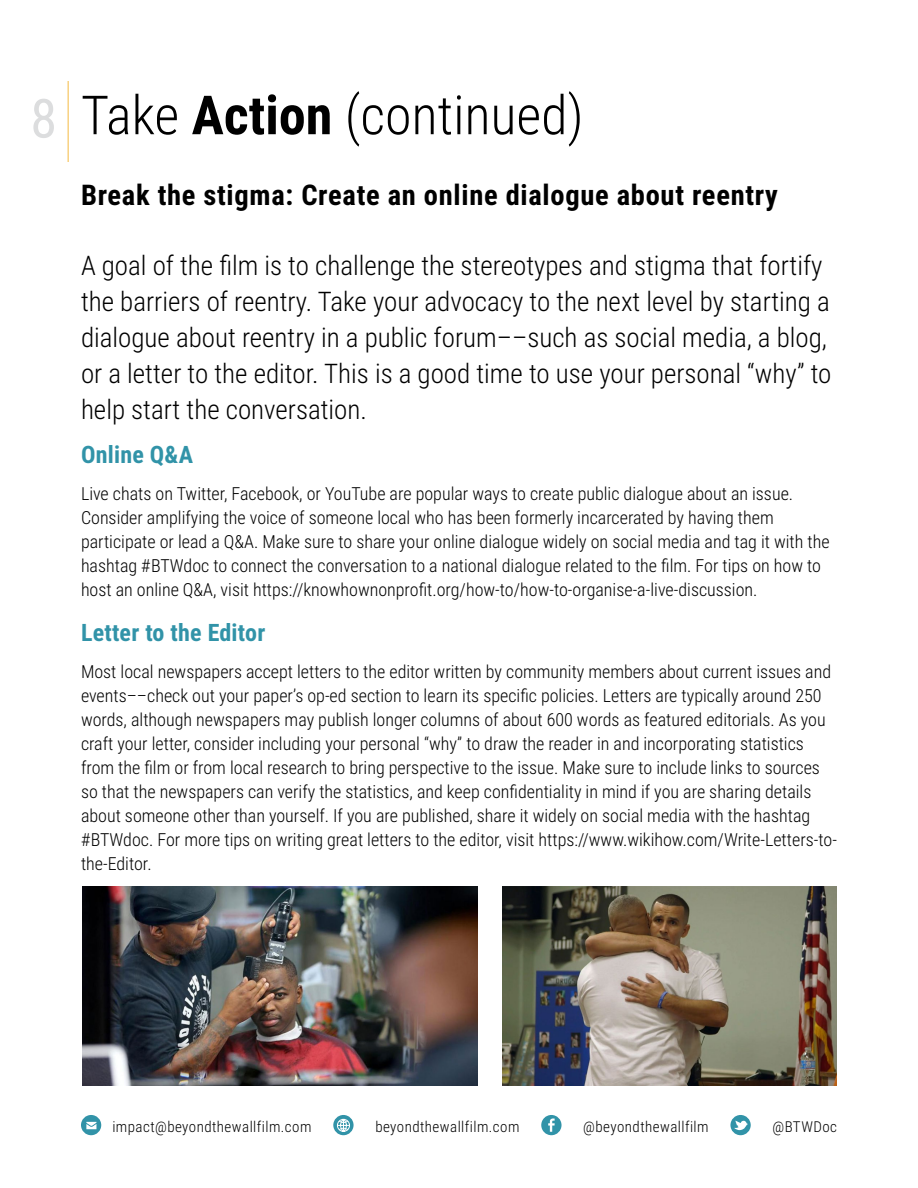
<style>
.page{position:relative;width:918px;height:1188px;background:#fff}
.page>*{position:absolute;margin:0;border:0;box-sizing:border-box;transform-origin:0 0}
.t1{font:300 54px "Roboto Condensed";color:#000}
.t2{font:700 28.5px "Roboto Condensed";letter-spacing:.025em;color:#000}
.t3{font:300 27px/36px "Roboto Condensed";color:#000}
.t4{font:700 24px "Roboto Condensed";letter-spacing:.01em;color:#3193a8}
.t5{font:300 18px/24px "Roboto Condensed";color:#000}
.t6{font:300 15px "Roboto Condensed";letter-spacing:.03em;color:#000}
.s1{font-weight:400;color:#dcddde}
.s2{font-weight:700}
</style>
<div class="page">
<svg style="left:81px;top:1115px;width:20px;height:20px"></svg>
<svg style="left:86px;top:1122px;width:10px;height:7px"></svg>
<div style="left:333px;top:1115px;width:21px;height:20px;background:#3193a8;border-radius:50%"></div>
<svg style="left:337px;top:1118px;width:13px;height:14px"></svg>
<div style="left:541px;top:1115px;width:21px;height:20px;background:#3193a8;border-radius:50%"></div>
<svg style="left:548px;top:1118px;width:7px;height:14px"></svg>
<div style="left:730px;top:1115px;width:21px;height:20px;background:#3193a8;border-radius:50%"></div>
<svg style="left:734px;top:1121px;width:14px;height:9px"></svg>
<hr style="left:68px;top:81px;width:1px;height:81px;background:#f5ba42">
<img style="left:83px;top:887px;width:395px;height:199px">
<img style="left:502px;top:887px;width:335px;height:199px">
<h1 class="t1" style="left:30px;top:77px;width:555px"><span class="s1">8</span> Take <span class="s2">Action</span> (continued)</h1>
<h2 class="t2" style="left:81px;top:175px;width:699px">Break the stigma: Create an online dialogue about reentry</h2>
<p class="t3" style="left:81px;top:246px;width:752px">A goal of the film is to challenge the stereotypes and stigma that fortify the barriers of reentry. Take your advocacy to the next level by starting a dialogue about reentry in a public forum––such as social media, a blog, or a letter to the editor. This is a good time to use your personal “why” to help start the conversation.</p>
<h3 class="t4" style="left:81px;top:438px;width:114px">Online Q&amp;A</h3>
<p class="t5" style="left:81px;top:481px;width:750px">Live chats on Twitter, Facebook, or YouTube are popular ways to create public dialogue about an issue.<br>Consider amplifying the voice of someone local who has been formerly incarcerated by having them participate or lead a Q&amp;A. Make sure to share your online dialogue widely on social media and tag it with the hashtag #BTWdoc to connect the conversation to a national dialogue related to the film. For tips on how to host an online Q&amp;A, visit https://knowhownonprofit.org/how-to/how-to-organise-a-live-discussion.</p>
<h3 class="t4" style="left:81px;top:615px;width:186px">Letter to the Editor</h3>
<p class="t5" style="left:81px;top:659px;width:757px">Most local newspapers accept letters to the editor written by community members about current issues and events––check out your paper’s op-ed section to learn its specific policies. Letters are typically around 250 words, although newspapers may publish longer columns of about 600 words as featured editorials. As you craft your letter, consider including your personal “why” to draw the reader in and incorporating statistics from the film or from local research to bring perspective to the issue. Make sure to include links to sources so that the newspapers can verify the statistics, and keep confidentiality in mind if you are sharing details about someone other than yourself. If you are published, share it widely on social media with the hashtag #BTWdoc. For more tips on writing great letters to the editor, visit https://www.wikihow.com/Write-Letters-to&shy;the-Editor.</p>
<p class="t6" style="left:112px;top:1116px;width:201px">impact@beyondthewallfilm.com</p>
<p class="t6" style="left:375px;top:1116px;width:146px">beyondthewallfilm.com</p>
<p class="t6" style="left:583px;top:1116px;width:127px">@beyondthewallfilm</p>
<p class="t6" style="left:772px;top:1116px;width:66px">@BTWDoc</p>
</div>
